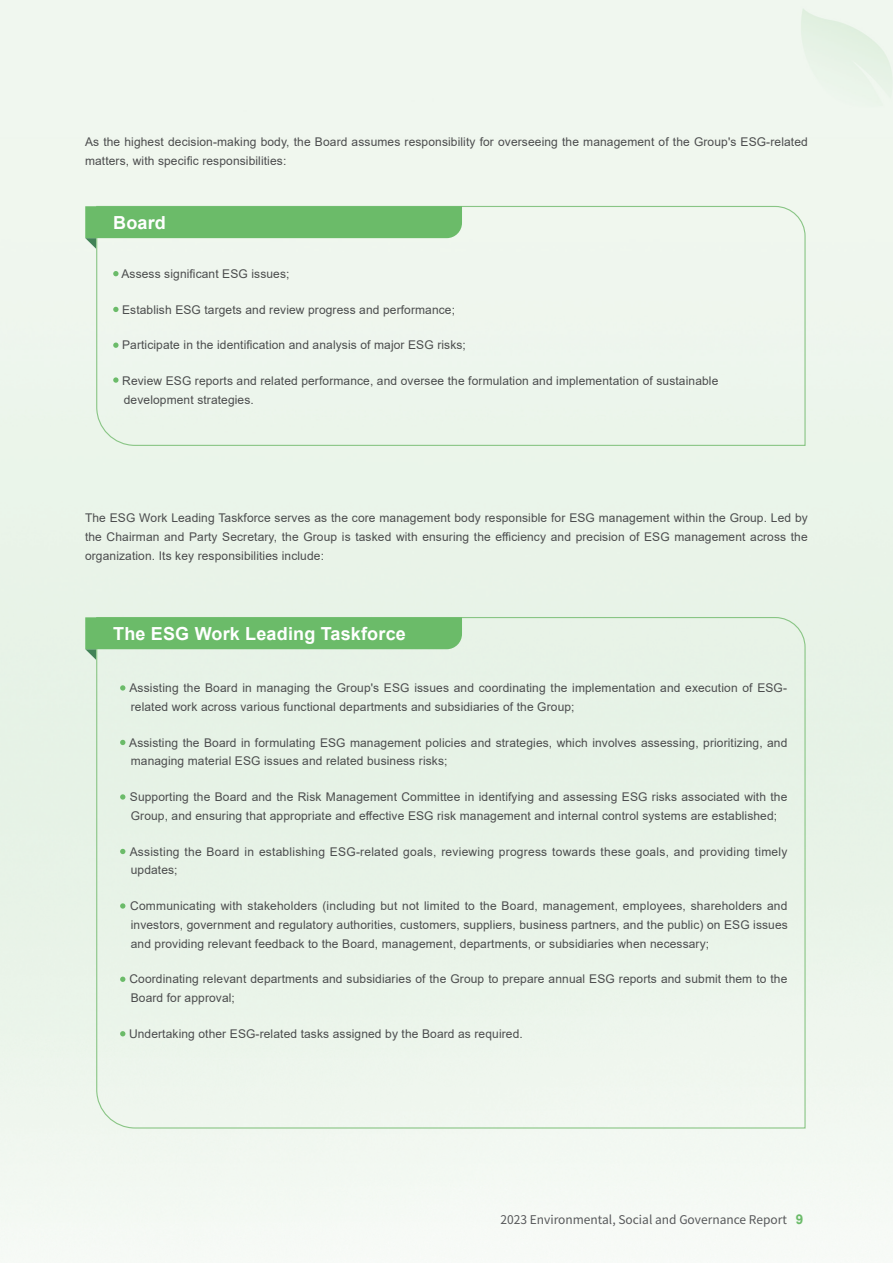
<style>
.page{position:relative;width:893px;height:1263px;background:#fff}
.page>*{position:absolute;margin:0;border:0;box-sizing:border-box;transform-origin:0 0}
.t1{font:700 18px "Arial";letter-spacing:.01em;color:#fff}
.t2{font:12px/18.8px "Arial";letter-spacing:.01em;color:#4b4c4d}
.t3{font:12px "Source Han Sans CN";color:#57585a}
.s1{font-family:"Arial";font-weight:700;font-size:13.5px;color:#6bbb69}
</style>
<div class="page">
<div style="left:96px;top:205px;width:710px;height:241px;background:#eef6ed"></div>
<svg style="left:85px;top:206px;width:377px;height:43px;background:#8cc98a"></svg>
<div style="left:96px;top:616px;width:710px;height:513px;background:#e8f3e7"></div>
<svg style="left:85px;top:617px;width:377px;height:43px;background:#8ac888"></svg>
<svg style="left:113px;top:271px;width:6px;height:5px"></svg>
<svg style="left:113px;top:307px;width:6px;height:5px"></svg>
<svg style="left:113px;top:342px;width:6px;height:6px"></svg>
<svg style="left:113px;top:377px;width:6px;height:6px"></svg>
<p class="t2" style="left:85px;top:133px;width:724px">As the highest decision-making body, the Board assumes responsibility for overseeing the management of the Group's ESG-related matters, with specific responsibilities:</p>
<h1 class="t1" style="left:113px;top:210px;width:54px">Board</h1>
<p class="t2" style="left:121px;top:264px;width:170px">Assess significant ESG issues;</p>
<p class="t2" style="left:122px;top:300px;width:334px">Establish ESG targets and review progress and performance;</p>
<p class="t2" style="left:122px;top:336px;width:345px">Participate in the identification and analysis of major ESG risks;</p>
<p class="t2" style="left:122px;top:371px;width:598px">Review ESG reports and related performance, and oversee the formulation and implementation of sustainable development strategies.</p>
<p class="t2" style="left:85px;top:509px;width:724px;text-align:justify">The ESG Work Leading Taskforce serves as the core management body responsible for ESG management within the Group. Led by the Chairman and Party Secretary, the Group is tasked with ensuring the efficiency and precision of ESG management across the organization. Its key responsibilities include:</p>
<h1 class="t1" style="left:113px;top:621px;width:294px">The ESG Work Leading Taskforce</h1>
<p class="t2" style="left:129px;top:678px;width:659px">Assisting the Board in managing the Group's ESG issues and coordinating the implementation and execution of ESG&shy;related work across various functional departments and subsidiaries of the Group;</p>
<p class="t2" style="left:129px;top:733px;width:660px">Assisting the Board in formulating ESG management policies and strategies, which involves assessing, prioritizing, and managing material ESG issues and related business risks;</p>
<p class="t2" style="left:130px;top:787px;width:659px">Supporting the Board and the Risk Management Committee in identifying and assessing ESG risks associated with the<br>Group, and ensuring that appropriate and effective ESG risk management and internal control systems are established;</p>
<p class="t2" style="left:130px;top:842px;width:659px">Assisting the Board in establishing ESG-related goals, reviewing progress towards these goals, and providing timely updates;</p>
<p class="t2" style="left:130px;top:896px;width:659px;text-align:justify">Communicating with stakeholders (including but not limited to the Board, management, employees, shareholders and investors, government and regulatory authorities, customers, suppliers, business partners, and the public) on ESG issues and providing relevant feedback to the Board, management, departments, or subsidiaries when necessary;</p>
<p class="t2" style="left:129px;top:970px;width:659px">Coordinating relevant departments and subsidiaries of the Group to prepare annual ESG reports and submit them to the<br>Board for approval;</p>
<p class="t2" style="left:129px;top:1024px;width:395px">Undertaking other ESG-related tasks assigned by the Board as required.</p>
<p class="t3" style="left:500px;top:1213px;width:304px">2023 Environmental, Social and Governance Report <span class="s1">9</span></p>
</div>
